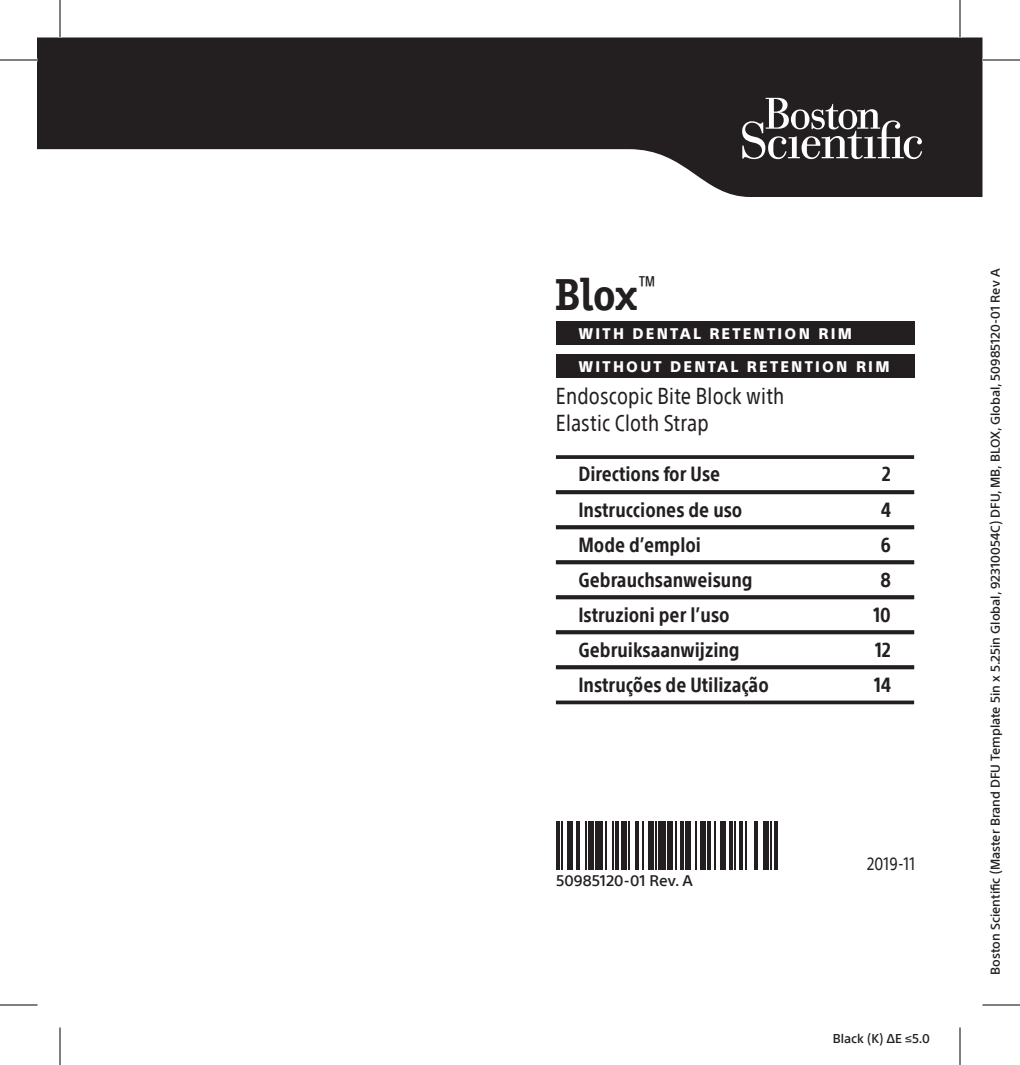
<style>
.page{position:relative;width:1020px;height:1065px;background:#fff}
.page>*{position:absolute;margin:0;border:0;box-sizing:border-box;transform-origin:0 0}
.all_product_name{font:700 45px "Officina Ser ITC Std";color:#231f20}
.ss_product_descripti{font:condensed 22.5px "SST";letter-spacing:.01em;color:#231f20}
.ss_dfu{font:700 condensed 20px "SST";color:#231f20}
.t1{font:condensed 17.5px "SST";color:#231f20}
.all_diff_neg{font:800 15px "SST";letter-spacing:.15em;color:#fff}
.t2{font:500 15px "SST";color:#231f20}
.t3{font:500 12.5px "SST";color:#231f20}
</style>
<div class="page">
<hr style="left:556px;top:821px;width:4px;height:49px;background:#231f20">
<hr style="left:562px;top:821px;width:1px;height:49px;background:#231f20">
<div style="left:567px;top:821px;width:5px;height:49px;background:#231f20"></div>
<hr style="left:576px;top:821px;width:3px;height:49px;background:#231f20">
<hr style="left:585px;top:821px;width:2px;height:49px;background:#231f20">
<div style="left:589px;top:821px;width:5px;height:49px;background:#231f20"></div>
<div style="left:596px;top:821px;width:7px;height:49px;background:#231f20"></div>
<hr style="left:605px;top:821px;width:1px;height:49px;background:#231f20">
<hr style="left:612px;top:821px;width:2px;height:49px;background:#231f20">
<hr style="left:616px;top:821px;width:3px;height:49px;background:#231f20">
<div style="left:621px;top:821px;width:5px;height:49px;background:#231f20"></div>
<hr style="left:628px;top:821px;width:2px;height:49px;background:#231f20">
<hr style="left:635px;top:821px;width:4px;height:49px;background:#231f20">
<hr style="left:643px;top:821px;width:1px;height:49px;background:#231f20">
<div style="left:648px;top:821px;width:5px;height:49px;background:#231f20"></div>
<hr style="left:655px;top:821px;width:2px;height:49px;background:#231f20">
<div style="left:659px;top:821px;width:7px;height:49px;background:#231f20"></div>
<div style="left:668px;top:821px;width:5px;height:49px;background:#231f20"></div>
<hr style="left:675px;top:821px;width:2px;height:49px;background:#231f20">
<hr style="left:680px;top:821px;width:4px;height:49px;background:#231f20">
<div style="left:686px;top:821px;width:5px;height:49px;background:#231f20"></div>
<hr style="left:695px;top:821px;width:1px;height:49px;background:#231f20">
<div style="left:700px;top:821px;width:5px;height:49px;background:#231f20"></div>
<hr style="left:707px;top:821px;width:4px;height:49px;background:#231f20">
<hr style="left:715px;top:821px;width:1px;height:49px;background:#231f20">
<div style="left:720px;top:821px;width:5px;height:49px;background:#231f20"></div>
<hr style="left:729px;top:821px;width:3px;height:49px;background:#231f20">
<hr style="left:734px;top:821px;width:2px;height:49px;background:#231f20">
<hr style="left:740px;top:821px;width:3px;height:49px;background:#231f20">
<hr style="left:745px;top:821px;width:2px;height:49px;background:#231f20">
<hr style="left:754px;top:821px;width:4px;height:49px;background:#231f20">
<div style="left:763px;top:821px;width:5px;height:49px;background:#231f20"></div>
<hr style="left:770px;top:821px;width:2px;height:49px;background:#231f20">
<hr style="left:774px;top:821px;width:3px;height:49px;background:#231f20">
<svg style="left:556px;top:525px;width:358px;height:4px"></svg>
<svg style="left:556px;top:560px;width:358px;height:4px"></svg>
<svg style="left:556px;top:595px;width:358px;height:4px"></svg>
<svg style="left:556px;top:630px;width:358px;height:4px"></svg>
<svg style="left:556px;top:665px;width:358px;height:4px"></svg>
<hr style="left:556px;top:701px;width:358px;height:3px;background:#231f20">
<svg style="left:556px;top:455px;width:358px;height:4px"></svg>
<svg style="left:556px;top:490px;width:358px;height:4px"></svg>
<div style="left:556px;top:322px;width:359px;height:23px;background:#231f20"></div>
<div style="left:556px;top:354px;width:359px;height:23px;background:#231f20"></div>
<svg style="left:38px;top:38px;width:944px;height:159px;fill:#231f20"></svg>
<svg style="left:742px;top:98px;width:180px;height:61px"></svg>
<svg style="left:0;top:58px;width:38px;height:4px"></svg>
<svg style="left:982px;top:58px;width:38px;height:4px"></svg>
<svg style="left:0;top:1004px;width:38px;height:1px"></svg>
<svg style="left:982px;top:1004px;width:38px;height:1px"></svg>
<svg style="left:58px;top:0;width:4px;height:38px"></svg>
<svg style="left:59px;top:1028px;width:1px;height:37px"></svg>
<svg style="left:958px;top:0;width:4px;height:38px"></svg>
<svg style="left:959px;top:1028px;width:1px;height:37px"></svg>
<hr style="left:0;top:60px;width:38px;height:1px;background:#000">
<hr style="left:982px;top:60px;width:38px;height:1px;background:#000">
<hr style="left:0;top:1005px;width:38px;height:1px;background:#000">
<hr style="left:982px;top:1005px;width:38px;height:1px;background:#000">
<hr style="left:60px;top:0;width:1px;height:38px;background:#000">
<hr style="left:60px;top:1028px;width:1px;height:37px;background:#000">
<hr style="left:960px;top:0;width:1px;height:38px;background:#000">
<hr style="left:960px;top:1028px;width:1px;height:37px;background:#000">
<p class="all_product_name" style="left:555px;top:267px;width:104px">Blox<sup>™</sup></p>
<p class="all_diff_neg" style="left:578px;top:325px;width:275px">WITH DENTAL RETENTION RIM</p>
<p class="all_diff_neg" style="left:578px;top:357px;width:313px">WITHOUT DENTAL RETENTION RIM</p>
<p class="ss_product_descripti" style="left:556px;top:383px;width:230px">Endoscopic Bite Block with</p>
<p class="ss_product_descripti" style="left:556px;top:410px;width:154px">Elastic Cloth Strap</p>
<p class="ss_dfu" style="left:578px;top:462px;width:143px">Directions for Use</p>
<p class="ss_dfu" style="left:882px;top:462px;width:11px">2</p>
<p class="ss_dfu" style="left:578px;top:498px;width:166px">Instrucciones de uso</p>
<p class="ss_dfu" style="left:881px;top:498px;width:11px">4</p>
<p class="ss_dfu" style="left:578px;top:533px;width:124px">Mode d’emploi</p>
<p class="ss_dfu" style="left:881px;top:533px;width:12px">6</p>
<p class="ss_dfu" style="left:578px;top:568px;width:176px">Gebrauchsanweisung</p>
<p class="ss_dfu" style="left:880px;top:568px;width:12px">8</p>
<p class="ss_dfu" style="left:578px;top:603px;width:153px">Istruzioni per l’uso</p>
<p class="ss_dfu" style="left:873px;top:603px;width:19px">10</p>
<p class="ss_dfu" style="left:578px;top:638px;width:163px">Gebruiksaanwijzing</p>
<p class="ss_dfu" style="left:875px;top:638px;width:18px">12</p>
<p class="ss_dfu" style="left:578px;top:673px;width:192px">Instruções de Utilização</p>
<p class="ss_dfu" style="left:874px;top:673px;width:18px">14</p>
<p class="t2" style="left:556px;top:872px;width:138px">50985120-01 Rev. A</p>
<p class="t1" style="left:867px;top:853px;width:50px">2019-11</p>
<p class="t3" style="left:833px;top:1031px;width:99px">Black (K) ∆E ≤5.0</p>
<p class="t3" style="left:988px;top:975px;width:708px;rotate:-90deg">Boston Scientific (Master Brand DFU Template 5in x 5.25in Global, 92310054C) DFU, MB, BLOX, Global, 50985120-01 Rev A</p>
</div>
